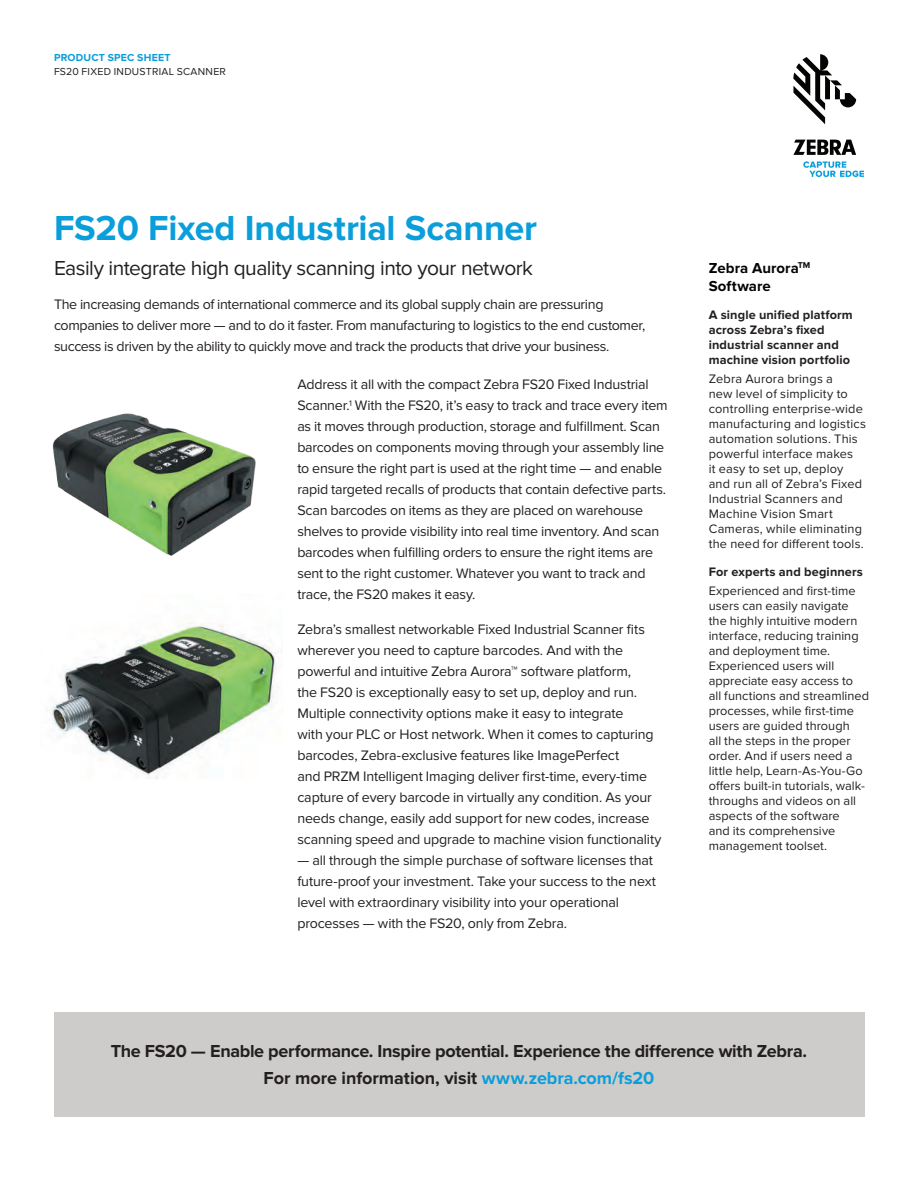
<style>
.page{position:relative;width:918px;height:1188px;background:#fff}
.page>*{position:absolute;margin:0;border:0;box-sizing:border-box;transform-origin:0 0}
.t1{font:700 36px "Proxima Nova";letter-spacing:-.01em;color:#0a9edb}
.t2{font:21px "Proxima Nova";letter-spacing:-.025em;color:#231f20}
.t3{font:700 18px/26.4px "Proxima Nova";letter-spacing:-.015em;color:#231f20;text-align:center}
.t4{font:700 15px/18px "Proxima Nova";letter-spacing:.005em;color:#040503}
.t5{font:14.25px/21px "Proxima Nova";letter-spacing:-.015em;color:#231f20}
.t6{font:12.75px/15px "Proxima Nova";letter-spacing:.005em;color:#231f20}
.t7{font:700 12.75px/15px "Proxima Nova";letter-spacing:.01em;color:#231f20}
.t8{font:10.5px "Proxima Nova";letter-spacing:.025em;color:#231f20}
.t9{font:700 10.5px "Proxima Nova";letter-spacing:.02em;color:#0a9edb}
.s1{color:#0a9edb}
</style>
<div class="page">
<img style="left:52px;top:413px;width:204px;height:143px">
<img style="left:51px;top:621px;width:232px;height:158px">
<svg style="left:793px;top:54px;width:63px;height:70px"></svg>
<svg style="left:793px;top:140px;width:63px;height:15px"></svg>
<svg style="left:803px;top:161px;width:61px;height:16px"></svg>
<div style="left:54px;top:1012px;width:810px;height:105px;background:#ceccca"></div>
<p class="t9" style="left:54px;top:53px;width:118px">PRODUCT SPEC SHEET</p>
<p class="t8" style="left:54px;top:67px;width:174px">FS20 FIXED INDUSTRIAL SCANNER</p>
<h1 class="t1" style="left:54px;top:213px;width:485px">FS20 Fixed Industrial Scanner</h1>
<h2 class="t2" style="left:54px;top:259px;width:481px">Easily integrate high quality scanning into your network</h2>
<p class="t5" style="left:54px;top:295px;width:593px">The increasing demands of international commerce and its global supply chain are pressuring companies to deliver more — and to do it faster. From manufacturing to logistics to the end customer, success is driven by the ability to quickly move and track the products that drive your business.</p>
<p class="t5" style="left:297px;top:375px;width:372px">Address it all with the compact Zebra FS20 Fixed Industrial Scanner.<sup>1</sup> With the FS20, it’s easy to track and trace every item as it moves through production, storage and fulfillment. Scan barcodes on components moving through your assembly line to ensure the right part is used at the right time — and enable rapid targeted recalls of products that contain defective parts.<br>Scan barcodes on items as they are placed on warehouse shelves to provide visibility into real time inventory. And scan barcodes when fulfilling orders to ensure the right items are sent to the right customer. Whatever you want to track and trace, the FS20 makes it easy.</p>
<p class="t5" style="left:297px;top:619px;width:366px">Zebra’s smallest networkable Fixed Industrial Scanner fits wherever you need to capture barcodes. And with the powerful and intuitive Zebra Aurora™ software platform,<br>the FS20 is exceptionally easy to set up, deploy and run.<br>Multiple connectivity options make it easy to integrate<br>with your PLC or Host network. When it comes to capturing barcodes, Zebra-exclusive features like ImagePerfect<br>and PRZM Intelligent Imaging deliver first-time, every-time capture of every barcode in virtually any condition. As your needs change, easily add support for new codes, increase scanning speed and upgrade to machine vision functionality</p>
<p class="t5" style="left:297px;top:850px;width:360px">— all through the simple purchase of software licenses that future-proof your investment. Take your success to the next level with extraordinary visibility into your operational processes — with the FS20, only from Zebra.</p>
<p class="t4" style="left:709px;top:260px;width:103px">Zebra Aurora<sup>TM<br></sup>Software</p>
<p class="t7" style="left:709px;top:308px;width:146px">A single unified platform across Zebra’s fixed industrial scanner and machine vision portfolio</p>
<p class="t6" style="left:709px;top:372px;width:159px">Zebra Aurora brings a<br>new level of simplicity to controlling enterprise-wide manufacturing and logistics automation solutions. This powerful interface makes<br>it easy to set up, deploy and run all of Zebra’s Fixed<br>Industrial Scanners and<br>Machine Vision Smart<br>Cameras, while eliminating the need for different tools.</p>
<p class="t7" style="left:709px;top:565px;width:156px">For experts and beginners</p>
<p class="t6" style="left:709px;top:584px;width:162px">Experienced and first-time users can easily navigate the highly intuitive modern interface, reducing training and deployment time.<br>Experienced users will appreciate easy access to<br>all functions and streamlined processes, while first-time users are guided through<br>all the steps in the proper order. And if users need a little help, Learn-As-You-Go offers built-in tutorials, walk&shy;throughs and videos on all aspects of the software<br>and its comprehensive management toolset.</p>
<p class="t3" style="left:111px;top:1039px;width:698px">The FS20 — Enable performance. Inspire potential. Experience the difference with Zebra.<br>For more information, visit <span class="s1">www.zebra.com/fs20</span></p>
</div>
